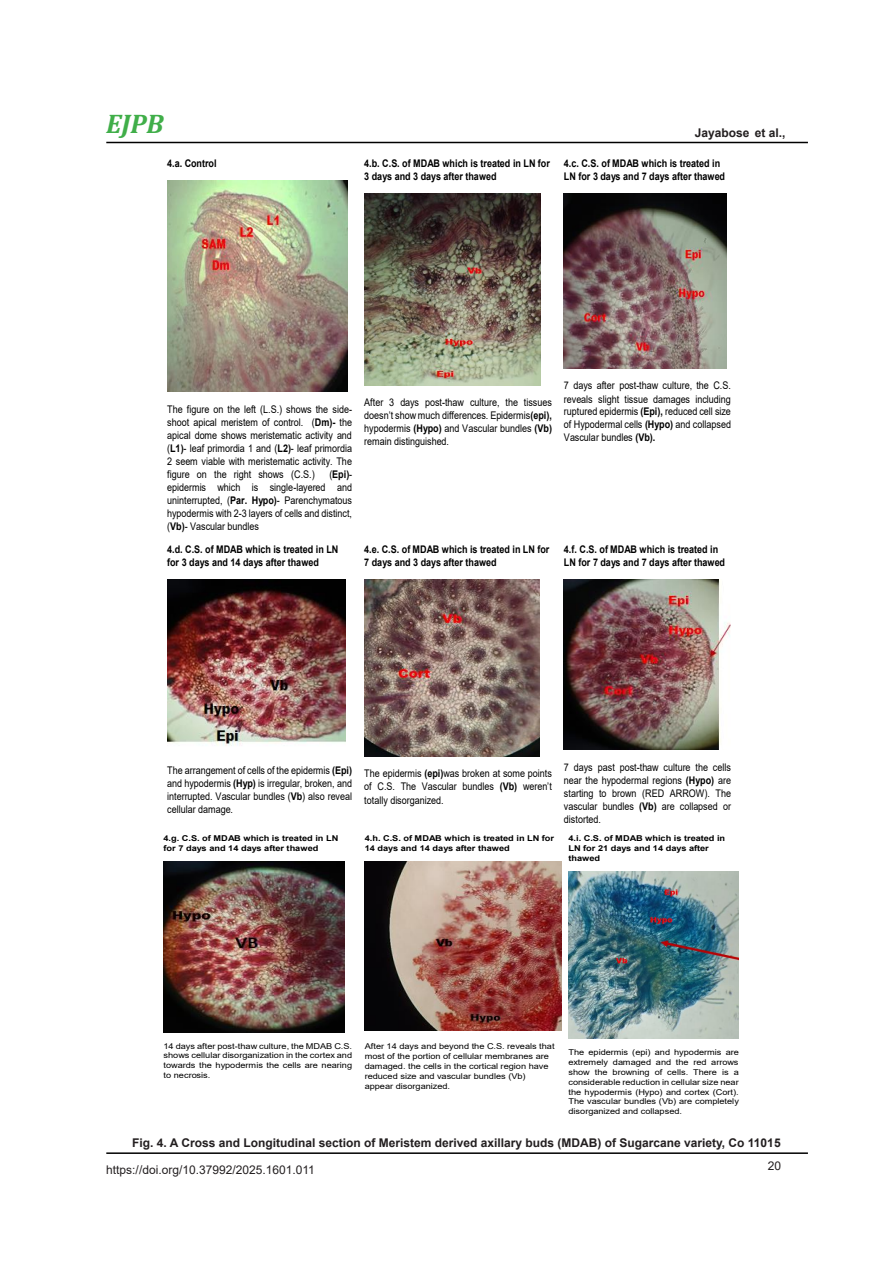
<style>
.page{position:relative;width:893px;height:1263px;background:#fff}
.page>*{position:absolute;margin:0;border:0;box-sizing:border-box;transform-origin:0 0}
.t1{font:italic 700 27px "Cambria";color:#40ae49}
.References{font:700 12px "Arial";color:#231f20}
.t2{font:12px "Arial";color:#231f20}
.t3{font:10.5px/13px "Arial";letter-spacing:-.005em;color:#000;text-align:justify;scale:.86 1}
.t4{font:700 10.5px/13px "Arial";color:#000;scale:.86 1}
.t5{font:8.1px/9.9px "Arial";letter-spacing:-.005em;color:#000;text-align:justify;scale:1.14 1}
.t6{font:700 8.1px/10.1px "Arial";letter-spacing:-.005em;color:#000;scale:1.14 1}
.s1{font-weight:700}
.s2{font-style:inherit}
</style>
<div class="page">
<hr style="left:106px;top:1152px;width:702px;height:2px;background:#000">
<hr style="left:106px;top:142px;width:702px;height:1px;background:#000">
<img style="left:167px;top:181px;width:180px;height:211px">
<img style="left:364px;top:194px;width:176px;height:191px">
<img style="left:564px;top:194px;width:162px;height:174px">
<img style="left:167px;top:580px;width:179px;height:166px">
<img style="left:364px;top:580px;width:175px;height:176px">
<img style="left:564px;top:580px;width:166px;height:170px">
<img style="left:164px;top:861px;width:181px;height:171px">
<img style="left:365px;top:861px;width:196px;height:170px">
<img style="left:568px;top:871px;width:170px;height:167px">
<h1 class="t1" style="left:106px;top:105px;width:59px">EJPB</h1>
<p class="t4" style="left:167px;top:157px;width:59px">4.a. Control</p>
<p class="t4" style="left:364px;top:157px;width:217px">4.b. C.S. of MDAB which is treated in LN for<br>3 days and 3 days after thawed</p>
<p class="References" style="left:695px;top:124px;width:92px">Jayabose et al.,</p>
<p class="t4" style="left:564px;top:157px;width:189px">4.c. C.S. of MDAB which is treated in<br>LN for 3 days and 7 days after thawed</p>
<p class="t3" style="left:167px;top:402px;width:217px">The figure on the left (L.S.) shows the side&shy;shoot apical meristem of control. (<span class="s1">Dm)-</span> the apical dome shows meristematic activity and (<span class="s1">L1)</span>- leaf primordia 1 and (<span class="s1">L2)</span>- leaf primordia 2 seem viable with meristematic activity. The figure on the right shows (C.S.)</p>
<p class="t3" style="left:167px;top:467px;width:217px;text-indent:162px">(<span class="s1">Epi)</span>- epidermis which is single-layered and uninterrupted, (<span class="s1">Par. Hypo)</span>- Parenchymatous hypodermis with 2-3 layers of cells and distinct, (<span class="s1">Vb)</span>- Vascular bundles</p>
<p class="t4" style="left:167px;top:543px;width:201px">4.d. C.S. of MDAB which is treated in LN for 3 days and 14 days after thawed</p>
<p class="t3" style="left:364px;top:396px;width:220px">After 3 days post-thaw culture, the tissues <span class="s2">doesn’t show much differences. Epidermis</span><span class="s1">(epi), </span>hypodermis <span class="s1">(Hypo)</span> and Vascular bundles <span class="s1">(Vb) </span>remain distinguished.</p>
<p class="t4" style="left:364px;top:543px;width:217px">4.e. C.S. of MDAB which is treated in LN for<br>7 days and 3 days after thawed</p>
<p class="t3" style="left:564px;top:379px;width:196px">7 days after post-thaw culture, the C.S. reveals slight tissue damages including ruptured epidermis <span class="s1">(Epi),</span> reduced cell size of Hypodermal cells <span class="s1">(Hypo)</span> and collapsed Vascular bundles <span class="s1">(Vb).</span></p>
<p class="t4" style="left:564px;top:543px;width:189px">4.f. C.S. of MDAB which is treated in<br>LN for 7 days and 7 days after thawed</p>
<p class="t3" style="left:167px;top:763px;width:217px">The arrangement of cells of the epidermis <span class="s1">(Epi) </span>and hypodermis <span class="s1">(Hyp)</span> is irregular, broken, and interrupted. Vascular bundles (<span class="s1">Vb</span>) also reveal cellular damage.</p>
<p class="t6" style="left:164px;top:833px;width:155px">4.g. C.S. of MDAB which is treated in LN for 7 days and 14 days after thawed</p>
<p class="t3" style="left:364px;top:767px;width:220px">The epidermis <span class="s1">(epi)</span>was broken at some points of C.S. The Vascular bundles <span class="s1">(Vb)</span> <span class="s2">weren’t </span>totally disorganized.</p>
<p class="t6" style="left:365px;top:833px;width:168px">4.h. C.S. of MDAB which is treated in LN for<br>14 days and 14 days after thawed</p>
<p class="t3" style="left:564px;top:761px;width:196px">7 days past post-thaw culture the cells near the hypodermal regions <span class="s1">(Hypo)</span> are starting to brown (RED ARROW). The vascular bundles <span class="s1">(Vb)</span> are collapsed or distorted.</p>
<p class="t6" style="left:568px;top:833px;width:139px">4.i. C.S. of MDAB which is treated in<br>LN for 21 days and 14 days after thawed</p>
<p class="t5" style="left:164px;top:1041px;width:167px">14 days after post-thaw culture, the MDAB C.S. shows cellular disorganization in the cortex and towards the hypodermis the cells are nearing to necrosis.</p>
<p class="t5" style="left:365px;top:1041px;width:168px;text-align:left">After 14 days and beyond the C.S. reveals that most of the portion of cellular membranes are damaged. the cells in the cortical region have reduced size and vascular bundles (Vb) appear disorganized.</p>
<p class="t5" style="left:568px;top:1047px;width:151px">The epidermis (epi) and hypodermis are extremely damaged and the red arrows show the browning of cells. There is a considerable reduction in cellular size near the hypodermis (Hypo) and cortex (Cort).<br>The vascular bundles (Vb) are completely disorganized and collapsed.</p>
<p class="References" style="left:132px;top:1134px;width:650px">Fig. 4. A Cross and Longitudinal section of Meristem derived axillary buds (MDAB) of Sugarcane variety, Co 11015</p>
<p class="t2" style="left:106px;top:1161px;width:210px">https://doi.org/10.37992/2025.1601.011</p>
<p class="t2" style="left:768px;top:1157px;width:15px">20</p>
</div>
